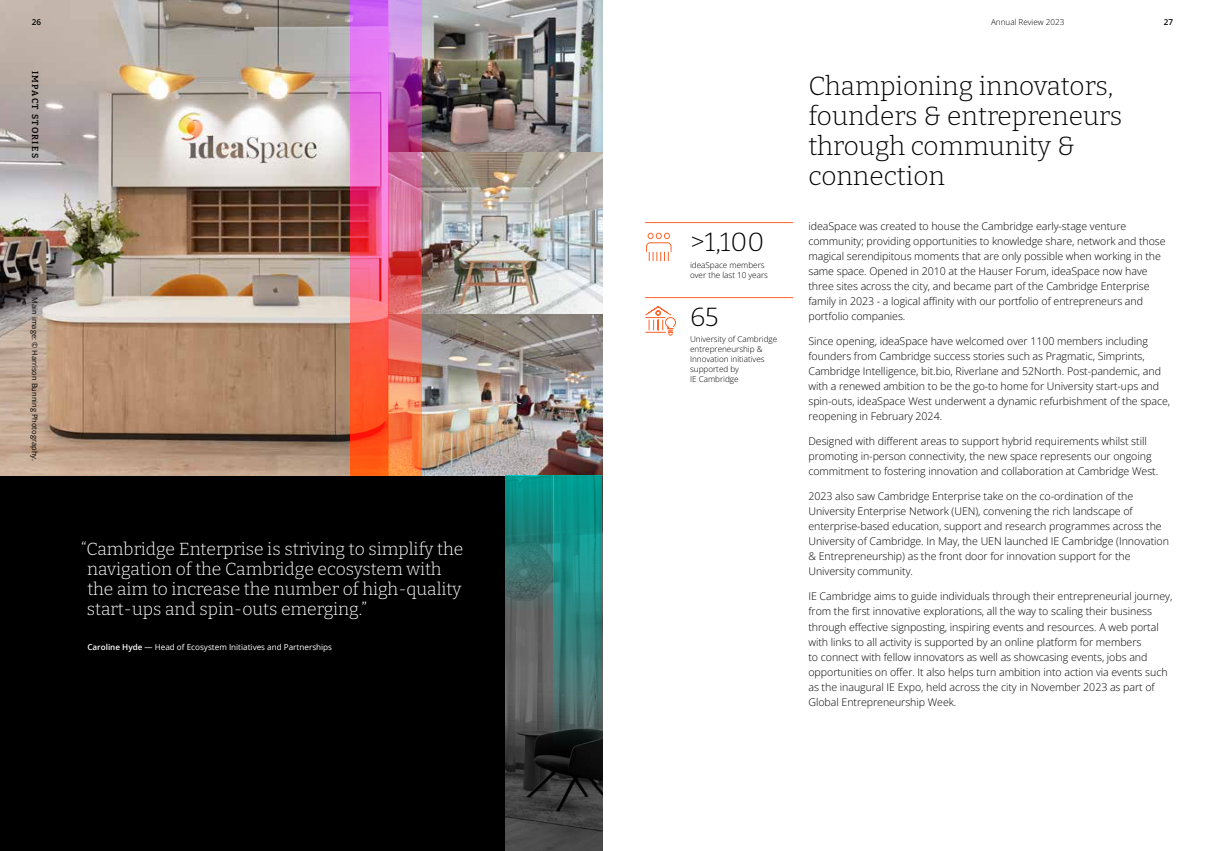
<style>
.page{position:relative;width:1205px;height:851px;background:#fff}
.page>*{position:absolute;margin:0;border:0;box-sizing:border-box;transform-origin:0 0}
.t1{font:300 26.25px/30px "Bitter";color:#000}
.t2{font:300 17.5px/20px "Bitter";color:#fff}
.t3{font:300 10.62px/15px "Open Sans";letter-spacing:-.005em;color:#000}
.t4{font:600 8.75px "Bitter";letter-spacing:.15em;color:#000}
.t5{font:300 8.12px/10px "Open Sans";color:#000}
.t6{font:8.12px "Open Sans";color:#fff}
.t7{font:600 8.12px "Open Sans";color:#000}
.t8{font:7.5px "Open Sans";color:#000}
.s1{font-weight:600}
</style>
<div class="page">
<div style="left:0;top:475px;width:602px;height:375px;background:#000"></div>
<hr style="left:645px;top:222px;width:148px;height:1px;background:#fd632b">
<hr style="left:645px;top:297px;width:148px;height:1px;background:#fd632b">
<svg style="left:645px;top:306px;width:31px;height:30px"></svg>
<svg style="left:646px;top:232px;width:26px;height:30px"></svg>
<img style="left:0;top:0;width:602px;height:475px">
<img style="left:388px;top:0;width:34px;height:475px">
<svg style="left:351px;top:0;width:37px;height:475px;background:#f1618c"></svg>
<img style="left:506px;top:609px;width:96px;height:241px">
<svg style="left:554px;top:475px;width:48px;height:270px;background:#277e79"></svg>
<svg style="left:506px;top:475px;width:48px;height:134px;background:#277e78"></svg>
<p class="t7" style="left:32px;top:16px;width:11px">26</p>
<p class="t5" style="left:991px;top:17px;width:75px">Annual Review 2023</p>
<p class="t7" style="left:1164px;top:16px;width:11px">27</p>
<p class="t4" style="left:41px;top:71px;width:89px;rotate:90deg">IMPACT STORIES</p>
<p class="t8" style="left:40px;top:297px;width:165px;rotate:90deg">Main image: © Harrison Bunning Photography.</p>
<h2 class="t2" style="left:87px;top:538px;width:378px;text-indent:-6px">“Cambridge Enterprise is striving to simplify the navigation of the Cambridge ecosystem with the aim to increase the number of high-quality start-ups and spin-outs emerging.”</h2>
<p class="t6" style="left:87px;top:641px;width:246px"><span class="s1">Caroline Hyde</span> — Head of Ecosystem Initiatives and Partnerships</p>
<h1 class="t1" style="left:690px;top:226px;width:76px">&gt;1,100</h1>
<p class="t5" style="left:690px;top:259px;width:79px">ideaSpace members over the last 10 years</p>
<h1 class="t1" style="left:690px;top:301px;width:30px">65</h1>
<p class="t5" style="left:690px;top:334px;width:89px">University of Cambridge entrepreneurship &amp;<br>Innovation initiatives supported by<br>IE Cambridge</p>
<h1 class="t1" style="left:808px;top:70px;width:315px">Championing innovators, founders &amp; entrepreneurs through community &amp; connection</h1>
<p class="t3" style="left:808px;top:218px;width:359px">ideaSpace was created to house the Cambridge early-stage venture community; providing opportunities to knowledge share, network and those magical serendipitous moments that are only possible when working in the same space. Opened in 2010 at the Hauser Forum, ideaSpace now have three sites across the city, and became part of the Cambridge Enterprise family in 2023 - a logical affinity with our portfolio of entrepreneurs and portfolio companies.</p>
<p class="t3" style="left:808px;top:333px;width:363px">Since opening, ideaSpace have welcomed over 1100 members including founders from Cambridge success stories such as Pragmatic, Simprints, Cambridge Intelligence, bit.bio, Riverlane and 52North. Post-pandemic, and with a renewed ambition to be the go-to home for University start-ups and spin-outs, ideaSpace West underwent a dynamic refurbishment of the space, reopening in February 2024.</p>
<p class="t3" style="left:808px;top:433px;width:351px">Designed with different areas to support hybrid requirements whilst still promoting in-person connectivity, the new space represents our ongoing commitment to fostering innovation and collaboration at Cambridge West.</p>
<p class="t3" style="left:808px;top:488px;width:362px">2023 also saw Cambridge Enterprise take on the co-ordination of the University Enterprise Network (UEN), convening the rich landscape of enterprise-based education, support and research programmes across the University of Cambridge. In May, the UEN launched IE Cambridge (Innovation &amp; Entrepreneurship) as the front door for innovation support for the University community.</p>
<p class="t3" style="left:808px;top:588px;width:365px">IE Cambridge aims to guide individuals through their entrepreneurial journey, from the first innovative explorations, all the way to scaling their business through effective signposting, inspiring events and resources. A web portal with links to all activity is supported by an online platform for members<br>to connect with fellow innovators as well as showcasing events, jobs and opportunities on offer. It also helps turn ambition into action via events such as the inaugural IE Expo, held across the city in November 2023 as part of Global Entrepreneurship Week.</p>
</div>
